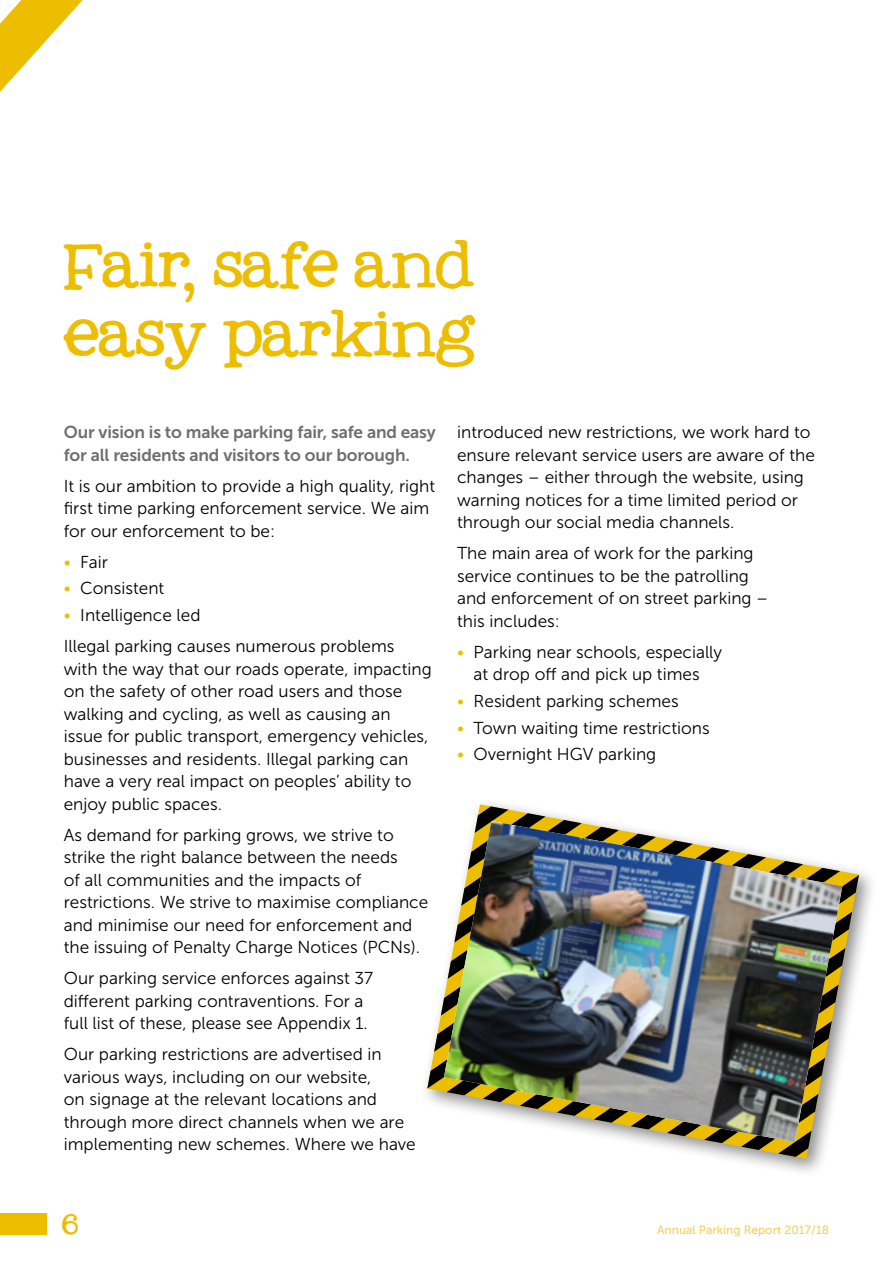
<style>
.page{position:relative;width:893px;height:1263px;background:#fff}
.page>*{position:absolute;margin:0;border:0;box-sizing:border-box;transform-origin:0 0}
.t1{font:41.7px/69px "My Own Topher";color:#edbd00}
.t2{font:18px "My Own Topher";color:#edbd00}
.t3{font:17.25px/22.5px "Museo Sans 300";color:#000}
.t4{font:17.25px/22.5px "Museo Sans 700";letter-spacing:-.01em;color:#706f6f}
.t5{font:12px "Museo Sans 500";color:#f4d062}
.s1{color:#edbd00}
</style>
<div class="page">
<div style="left:0;top:1213px;width:47px;height:22px;background:#edbd00"></div>
<svg style="left:427px;top:806px;width:432px;height:351px"></svg>
<img style="left:444px;top:821px;width:398px;height:321px">
<svg style="left:0;top:0;width:83px;height:92px"></svg>
<h1 class="t1" style="left:64px;top:241px;width:414px">Fair, safe and easy parking</h1>
<p class="t4" style="left:64px;top:421px;width:374px">Our vision is to make parking fair, safe and easy for all residents and visitors to our borough.</p>
<p class="t3" style="left:64px;top:475px;width:373px">It is our ambition to provide a high quality, right first time parking enforcement service. We aim for our enforcement to be:</p>
<p class="t3" style="left:64px;top:551px;width:46px"><span class="s1">•</span> Fair</p>
<p class="t3" style="left:64px;top:577px;width:102px"><span class="s1">•</span> Consistent</p>
<p class="t3" style="left:64px;top:600px;width:332px;line-height:31px"><span class="s1">•</span> Intelligence led<br>Illegal parking causes numerous problems</p>
<p class="t3" style="left:64px;top:658px;width:369px">with the way that our roads operate, impacting on the safety of other road users and those walking and cycling, as well as causing an issue for public transport, emergency vehicles, businesses and residents. Illegal parking can have a very real impact on peoples’ ability to enjoy public spaces.</p>
<p class="t3" style="left:64px;top:824px;width:366px">As demand for parking grows, we strive to strike the right balance between the needs<br>of all communities and the impacts of restrictions. We strive to maximise compliance and minimise our need for enforcement and the issuing of Penalty Charge Notices (PCNs).</p>
<p class="t3" style="left:64px;top:967px;width:311px">Our parking service enforces against 37 different parking contraventions. For a full list of these, please see Appendix 1.</p>
<p class="t3" style="left:64px;top:1043px;width:354px">Our parking restrictions are advertised in various ways, including on our website,<br>on signage at the relevant locations and through more direct channels when we are implementing new schemes. Where we have</p>
<p class="t3" style="left:457px;top:421px;width:359px">introduced new restrictions, we work hard to ensure relevant service users are aware of the changes – either through the website, using warning notices for a time limited period or through our social media channels.</p>
<p class="t3" style="left:457px;top:542px;width:313px">The main area of work for the parking service continues to be the patrolling and enforcement of on street parking – this includes:</p>
<p class="t3" style="left:457px;top:640px;width:267px;text-align:center"><span class="s1">•</span> Parking near schools, especially at drop off and pick up times</p>
<p class="t3" style="left:457px;top:690px;width:223px"><span class="s1">•</span> Resident parking schemes</p>
<p class="t3" style="left:457px;top:716px;width:254px"><span class="s1">•</span> Town waiting time restrictions</p>
<p class="t3" style="left:457px;top:743px;width:201px"><span class="s1">•</span> Overnight HGV parking</p>
<p class="t2" style="left:62px;top:1218px;width:18px">6</p>
<p class="t5" style="left:657px;top:1223px;width:174px">Annual Parking Report 2017/18</p>
</div>
